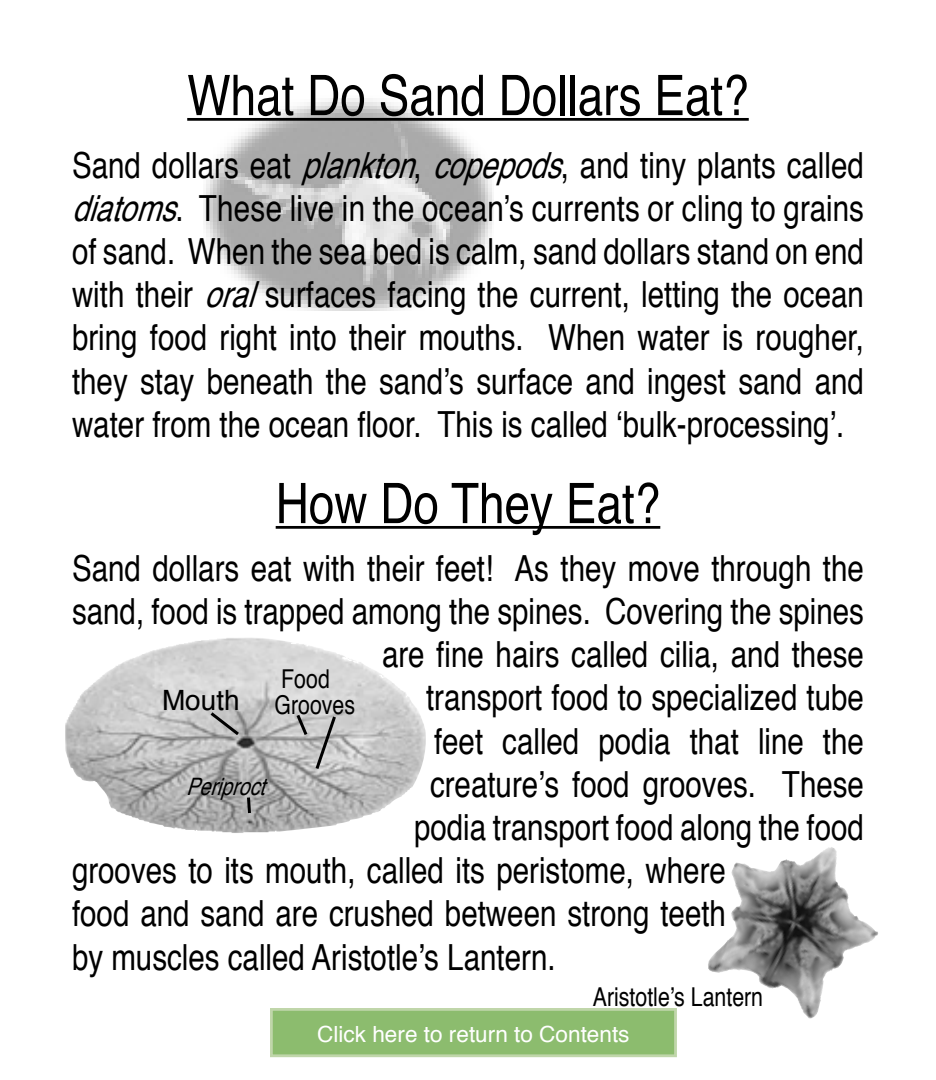
<style>
.page{position:relative;width:936px;height:1080px;background:#fff}
.page>*{position:absolute;margin:0;border:0;box-sizing:border-box;transform-origin:0 0}
.t1{font:condensed 56px "Helvetica";color:#000}
.t2{font:condensed 36px/43.2px "Helvetica";color:#000;text-align:justify}
.t3{font:28px "Helvetica";color:#000}
.t4{font:condensed 26px "Helvetica";color:#000}
.t5{font:italic condensed 24px "Helvetica";color:#000}
.t6{font:condensed 22.4px "Helvetica";color:#fff;scale:1.23 1}
.s1{font-style:italic}
</style>
<div class="page">
<img style="left:203px;top:98px;width:291px;height:212px">
<hr style="left:187px;top:118px;width:562px;height:3px;background:#000">
<hr style="left:276px;top:526px;width:384px;height:3px;background:#000">
<img style="left:708px;top:847px;width:170px;height:172px">
<img style="left:65px;top:638px;width:361px;height:190px">
<svg style="left:207px;top:709px;width:35px;height:29px"></svg>
<svg style="left:294px;top:711px;width:44px;height:61px"></svg>
<svg style="left:247px;top:798px;width:4px;height:15px"></svg>
<div style="left:271px;top:1009px;width:405px;height:47px;background:#8cbc6e"></div>
<div style="left:270px;top:1008px;width:407px;height:49px;border:3px solid #c0d6aa"></div>
<p class="t1" style="left:187px;top:60px;width:563px">What Do Sand Dollars Eat?</p>
<p class="t2" style="left:72px;top:142px;width:794px">Sand dollars eat <span class="s1">plankton</span>, <span class="s1">copepods</span>, and tiny plants called <span class="s1">diatoms</span>. These live in the ocean’s currents or cling to grains of sand. When the sea bed is calm, sand dollars stand on end with their <span class="s1">oral</span>surfaces facing the current, letting the ocean bring food right into their mouths. When water is rougher, they stay beneath the sand’s surface and ingest sand and water from the ocean floor. This is called ‘bulk-processing’.</p>
<p class="t1" style="left:276px;top:468px;width:386px">How Do They Eat?</p>
<p class="t2" style="left:72px;top:546px;width:793px">Sand dollars eat with their feet! As they move through the</p>
<p class="t2" style="left:72px;top:589px;width:793px">sand, food is trapped among the spines. Covering the spines</p>
<p class="t2" style="left:382px;top:632px;width:483px">are fine hairs called cilia, and these</p>
<p class="t2" style="left:426px;top:675px;width:439px">transport food to specialized tube</p>
<p class="t2" style="left:434px;top:718px;width:432px">feet called podia that line the</p>
<p class="t2" style="left:430px;top:762px;width:436px">creature’s food grooves. These</p>
<p class="t2" style="left:414px;top:805px;width:452px">podia transport food along the food</p>
<p class="t2" style="left:72px;top:848px;width:655px">grooves to its mouth, called its peristome, where</p>
<p class="t2" style="left:72px;top:891px;width:656px">food and sand are crushed between strong teeth</p>
<p class="t2" style="left:72px;top:934px;width:485px">by muscles called Aristotle’s Lantern.</p>
<p class="t4" style="left:593px;top:981px;width:172px">Aristotle’s Lantern</p>
<p class="t4" style="left:281px;top:663px;width:50px">Food</p>
<p class="t4" style="left:274px;top:688px;width:82px">Grooves</p>
<p class="t3" style="left:162px;top:681px;width:79px">Mouth</p>
<p class="t5" style="left:186px;top:772px;width:89px">Periproct</p>
<p class="t6" style="left:317px;top:1020px;width:255px">Click here to return to Contents</p>
</div>
